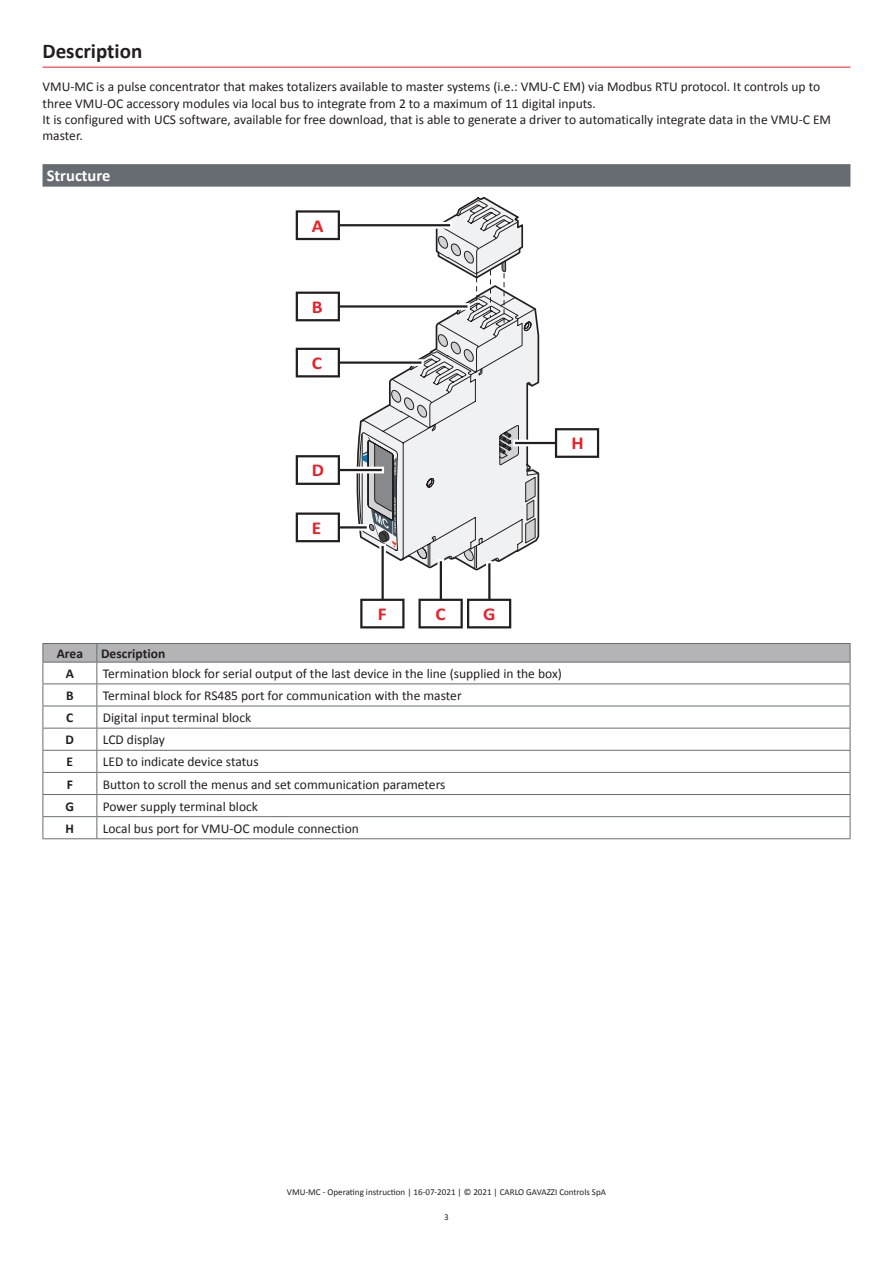
<style>
.page{position:relative;width:893px;height:1263px;background:#fff}
.page>*{position:absolute;margin:0;border:0;box-sizing:border-box;transform-origin:0 0}
.t1{font:700 21px "Calibri";color:#231f20}
.t2{font:700 18px "Calibri";color:#ea1f27;scale:1.08 1}
.t3{font:700 16.5px "Calibri";color:#fff}
.p_Descrizione{font:13.5px/16.2px "Calibri";color:#231f20}
.td_center{font:700 13.5px "Calibri";color:#231f20}
.t4{font:9px "Calibri";color:#231f20}
</style>
<div class="page">
<hr style="left:43px;top:67px;width:807px;height:1px;background:#ee1d23">
<div style="left:43px;top:164px;width:807px;height:23px;background:#676c72"></div>
<svg style="left:295px;top:196px;width:305px;height:433px"></svg>
<hr style="left:43px;top:838px;width:54px;height:1px;background:#676c72">
<hr style="left:97px;top:838px;width:753px;height:1px;background:#676c72">
<svg style="left:43px;top:643px;width:808px;height:195px"></svg>
<p class="t1" style="left:43px;top:38px;width:101px">Description</p>
<p class="p_Descrizione" style="left:43px;top:79px;width:790px">VMU-MC is a pulse concentrator that makes totalizers available to master systems (i.e.: VMU-C EM) via Modbus RTU protocol. It controls up to three VMU-OC accessory modules via local bus to integrate from 2 to a maximum of 11 digital inputs.<br>It is configured with UCS software, available for free download, that is able to generate a driver to automatically integrate data in the VMU-C EM master.</p>
<p class="t3" style="left:47px;top:165px;width:65px">Structure</p>
<p class="t2" style="left:312px;top:213px;width:12px">A</p>
<p class="t2" style="left:312px;top:294px;width:12px">B</p>
<p class="t2" style="left:312px;top:350px;width:11px">C</p>
<p class="t2" style="left:312px;top:458px;width:13px">D</p>
<p class="t2" style="left:312px;top:515px;width:10px">E</p>
<p class="t2" style="left:571px;top:430px;width:13px">H</p>
<p class="t2" style="left:378px;top:601px;width:10px">F</p>
<p class="t2" style="left:435px;top:601px;width:11px">C</p>
<p class="t2" style="left:483px;top:601px;width:13px">G</p>
<p class="td_center" style="left:57px;top:645px;width:28px">Area</p>
<p class="td_center" style="left:101px;top:645px;width:66px">Description</p>
<p class="td_center" style="left:66px;top:665px;width:10px">A</p>
<p class="p_Descrizione" style="left:103px;top:665px;width:461px">Termination block for serial output of the last device in the line (supplied in the box)</p>
<p class="td_center" style="left:66px;top:687px;width:9px">B</p>
<p class="p_Descrizione" style="left:103px;top:687px;width:360px">Terminal block for RS485 port for communication with the master</p>
<p class="td_center" style="left:66px;top:709px;width:9px">C</p>
<p class="p_Descrizione" style="left:103px;top:710px;width:150px">Digital input terminal block</p>
<p class="td_center" style="left:66px;top:731px;width:10px">D</p>
<p class="p_Descrizione" style="left:103px;top:732px;width:64px">LCD display</p>
<p class="td_center" style="left:67px;top:753px;width:8px">E</p>
<p class="p_Descrizione" style="left:103px;top:754px;width:157px">LED to indicate device status</p>
<p class="td_center" style="left:67px;top:775px;width:8px">F</p>
<p class="p_Descrizione" style="left:103px;top:776px;width:344px">Button to scroll the menus and set communication parameters</p>
<p class="td_center" style="left:66px;top:797px;width:10px">G</p>
<p class="p_Descrizione" style="left:103px;top:798px;width:157px">Power supply terminal block</p>
<p class="td_center" style="left:66px;top:820px;width:10px">H</p>
<p class="p_Descrizione" style="left:103px;top:820px;width:258px">Local bus port for VMU-OC module connection</p>
<p class="t4" style="left:287px;top:1186px;width:321px">VMU-MC - Operating instruction | 16-07-2021 | © 2021 | CARLO GAVAZZI Controls SpA</p>
<p class="t4" style="left:444px;top:1212px;width:6px">3</p>
</div>
